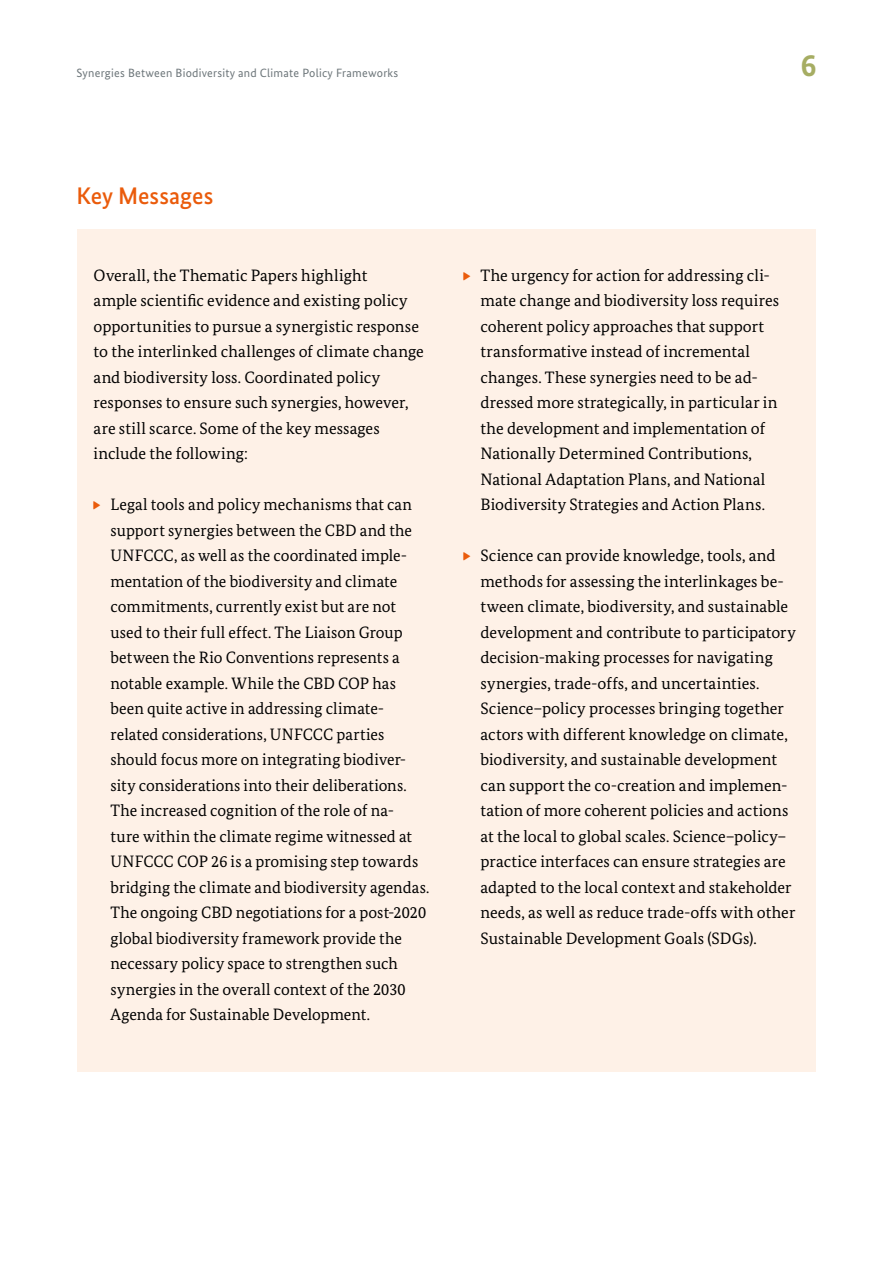
<style>
.page{position:relative;width:893px;height:1263px;background:#fff}
.page>*{position:absolute;margin:0;border:0;box-sizing:border-box;transform-origin:0 0}
.t1{font:700 31.5px "Bundes Sans";color:#a6ad63}
.t2{font:500 24px "Bundes Sans";letter-spacing:.005em;color:#ea5b0b}
.t3{font:16.5px/25.5px "Bundes Serif";letter-spacing:.005em;color:#000}
.t4{font:12px "Bundes Sans";letter-spacing:.02em;color:#6d767a}
.s1{color:#ea5b0b}
</style>
<div class="page">
<div style="left:77px;top:229px;width:352px;height:281px;background:#fef1e7"></div>
<div style="left:77px;top:458px;width:352px;height:613px;background:#fef1e7"></div>
<div style="left:429px;top:229px;width:387px;height:332px;background:#fef1e7"></div>
<div style="left:429px;top:509px;width:387px;height:486px;background:#fef1e7"></div>
<div style="left:429px;top:943px;width:387px;height:128px;background:#fef1e7"></div>
<p class="t4" style="left:77px;top:65px;width:323px">Synergies Between Biodiversity and Climate Policy Frameworks</p>
<h1 class="t1" style="left:801px;top:46px;width:17px">6</h1>
<h2 class="t2" style="left:77px;top:181px;width:138px">Key Messages</h2>
<p class="t3" style="left:94px;top:262px;width:332px">Overall, the Thematic Papers highlight<br>ample scientific evidence and existing policy opportunities to pursue a synergistic response to the interlinked challenges of climate change and biodiversity loss. Coordinated policy responses to ensure such synergies, however, are still scarce. Some of the key messages include the following:</p>
<p class="t3" style="left:111px;top:491px;width:320px;text-indent:-17px"><span class="s1">■</span> Legal tools and policy mechanisms that can support synergies between the CBD and the UNFCCC, as well as the coordinated imple&shy;mentation of the biodiversity and climate commitments, currently exist but are not used to their full effect. The Liaison Group between the Rio Conventions represents a notable example. While the CBD COP has been quite active in addressing climate&shy;related considerations, UNFCCC parties should focus more on integrating biodiver&shy;sity considerations into their deliberations.<br>The increased cognition of the role of na-<br>ture within the climate regime witnessed at UNFCCC COP 26 is a promising step towards bridging the climate and biodiversity agendas.<br>The ongoing CBD negotiations for a post-2020 global biodiversity framework provide the necessary policy space to strengthen such synergies in the overall context of the 2030<br>Agenda for Sustainable Development.</p>
<p class="t3" style="left:480px;top:262px;width:300px;text-indent:-17px"><span class="s1">■</span> The urgency for action for addressing cli&shy;mate change and biodiversity loss requires coherent policy approaches that support transformative instead of incremental changes. These synergies need to be ad&shy;dressed more strategically, in particular in the development and implementation of Nationally Determined Contributions, National Adaptation Plans, and National Biodiversity Strategies and Action Plans.</p>
<p class="t3" style="left:480px;top:542px;width:317px;text-indent:-17px"><span class="s1">■</span> Science can provide knowledge, tools, and methods for assessing the interlinkages be&shy;tween climate, biodiversity, and sustainable development and contribute to participatory decision-making processes for navigating synergies, trade-offs, and uncertainties.<br>Science–policy processes bringing together actors with different knowledge on climate, biodiversity, and sustainable development can support the co-creation and implemen&shy;tation of more coherent policies and actions at the local to global scales. Science–policy– practice interfaces can ensure strategies are adapted to the local context and stakeholder needs, as well as reduce trade-offs with other Sustainable Development Goals (SDGs).</p>
</div>
